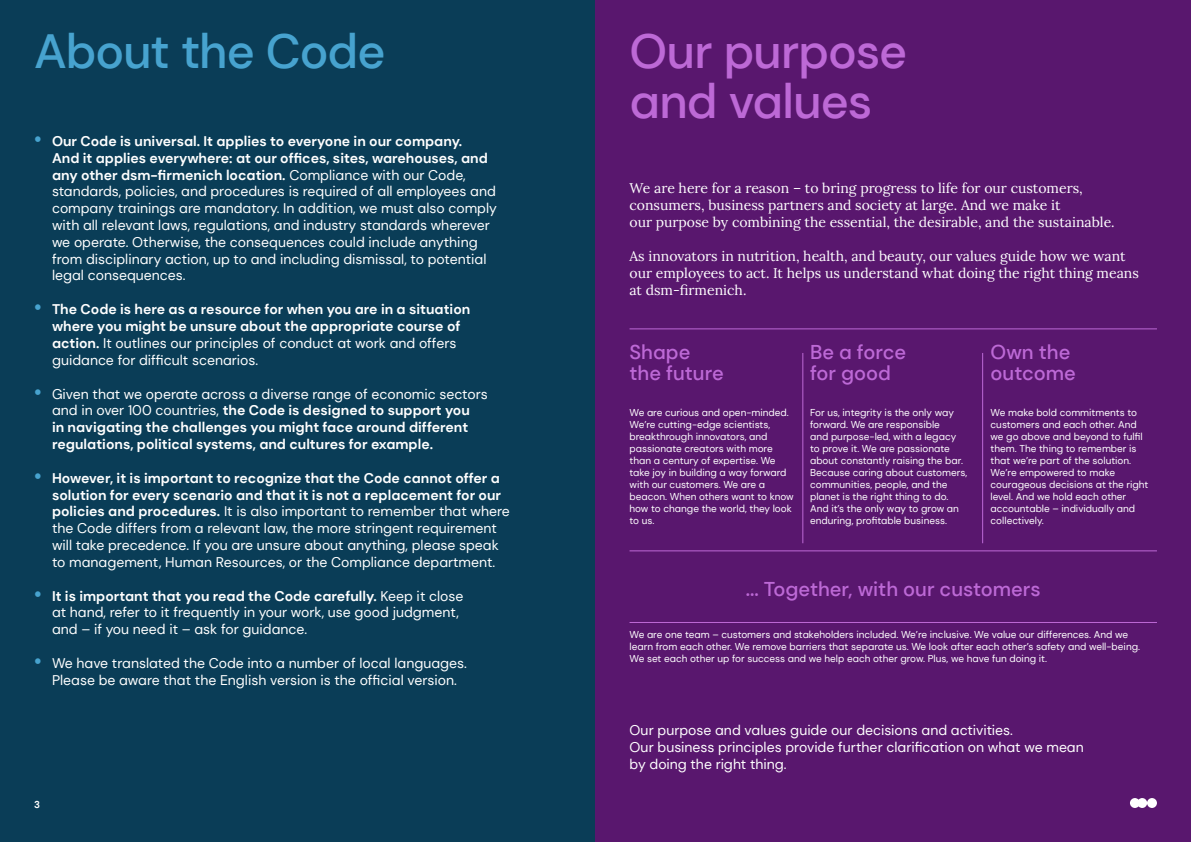
<style>
.page{position:relative;width:1191px;height:842px;background:#fff}
.page>*{position:absolute;margin:0;border:0;box-sizing:border-box;transform-origin:0 0}
.t1{font:500 48px/50px "DM Sans";letter-spacing:-.02em;color:#bd69d6}
.t2{font:500 48px "DM Sans";letter-spacing:-.02em;color:#47a3cf}
.t3{font:500 20px/21px "DM Sans";color:#bd69d6}
.t4{font:14px/16.8px "DM Sans";color:#fff}
.t5{font:700 14px/16.8px "DM Sans";color:#fff}
.t6{font:14px/17px "Lora";color:#fff}
.t7{font:10px/12px "DM Sans";color:#fff}
.t8{font:700 10px "DM Sans";color:#fff}
.s1{font-weight:700;font-size:20px;color:#47a3cf}
.s2{font-weight:700}
.s3{font-size:20px;color:#47a3cf}
.s4{font-weight:400}
</style>
<div class="page">
<div style="left:0;top:0;width:595px;height:842px;background:#0a3d57"></div>
<div style="left:595px;top:0;width:596px;height:842px;background:#59176e"></div>
<hr style="left:802px;top:353px;width:1px;height:190px;background:#bd69d6">
<hr style="left:982px;top:353px;width:1px;height:190px;background:#bd69d6">
<hr style="left:629px;top:550px;width:528px;height:1px;background:#bd69d6">
<hr style="left:629px;top:328px;width:528px;height:1px;background:#bd69d6">
<hr style="left:629px;top:622px;width:528px;height:1px;background:#bd69d6">
<svg style="left:1130px;top:798px;width:27px;height:10px"></svg>
<h1 class="t2" style="left:34px;top:21px;width:353px">About the Code</h1>
<p class="t4" style="left:52px;top:133px;width:446px;text-indent:-18px"><span class="s1">•</span> <span class="s2">Our Code is universal. It applies to everyone in our company.<br>And it applies everywhere: at our offices, sites, warehouses, and any other dsm-firmenich location.</span> Compliance with our Code, standards, policies, and procedures is required of all employees and company trainings are mandatory. In addition, we must also comply with all relevant laws, regulations, and industry standards wherever we operate. Otherwise, the consequences could include anything from disciplinary action, up to and including dismissal, to potential legal consequences.</p>
<p class="t5" style="left:52px;top:301px;width:420px;text-indent:-18px"><span class="s3">•</span> The Code is here as a resource for when you are in a situation where you might be unsure about the appropriate course of action. <span class="s4">It outlines our principles of conduct at work and offers guidance for difficult scenarios.</span></p>
<p class="t5" style="left:52px;top:385px;width:437px;text-indent:-18px"><span class="s3">•</span> <span class="s4">Given that we operate across a diverse range of economic sectors and in over 100 countries,</span> the Code is designed to support you<br>in navigating the challenges you might face around different regulations, political systems, and cultures for example.</p>
<p class="t4" style="left:52px;top:469px;width:459px;text-indent:-18px"><span class="s1">•</span> <span class="s2">However, it is important to recognize that the Code cannot offer a solution for every scenario and that it is not a replacement for our policies and procedures.</span> It is also important to remember that where the Code differs from a relevant law, the more stringent requirement will take precedence. If you are unsure about anything, please speak to management, Human Resources, or the Compliance department.</p>
<p class="t4" style="left:52px;top:587px;width:413px;text-indent:-18px"><span class="s1">•</span> <span class="s2">It is important that you read the Code carefully.</span> Keep it close at hand, refer to it frequently in your work, use good judgment, and – if you need it – ask for guidance.</p>
<p class="t4" style="left:34px;top:655px;width:434px;text-align:center"><span class="s1">•</span> We have translated the Code into a number of local languages.<br>Please be aware that the English version is the official version.</p>
<p class="t8" style="left:34px;top:798px;width:7px">3</p>
<h1 class="t1" style="left:629px;top:26px;width:279px">Our purpose and values</h1>
<p class="t6" style="left:629px;top:178px;width:487px">We are here for a reason – to bring progress to life for our customers, consumers, business partners and society at large. And we make it<br>our purpose by combining the essential, the desirable, and the sustainable.</p>
<p class="t6" style="left:629px;top:246px;width:511px">As innovators in nutrition, health, and beauty, our values guide how we want our employees to act. It helps us understand what doing the right thing means at dsm-firmenich.</p>
<h2 class="t3" style="left:629px;top:341px;width:96px">Shape the future</h2>
<p class="t7" style="left:629px;top:407px;width:166px">We are curious and open-minded.<br>We’re cutting-edge scientists, breakthrough innovators, and passionate creators with more than a century of expertise. We take joy in building a way forward with our customers. We are a beacon. When others want to know how to change the world, they look to us.</p>
<h2 class="t3" style="left:810px;top:341px;width:98px">Be a force for good</h2>
<p class="t7" style="left:810px;top:407px;width:159px">For us, integrity is the only way forward. We are responsible<br>and purpose-led, with a legacy to prove it. We are passionate about constantly raising the bar.<br>Because caring about customers, communities, people, and the planet is the right thing to do.<br>And it’s the only way to grow an enduring, profitable business.</p>
<h2 class="t3" style="left:990px;top:341px;width:87px">Own the outcome</h2>
<p class="t7" style="left:990px;top:407px;width:159px">We make bold commitments to customers and each other. And we go above and beyond to fulfil them. The thing to remember is that we’re part of the solution.<br>We’re empowered to make courageous decisions at the right level. And we hold each other accountable – individually and collectively.</p>
<h2 class="t3" style="left:746px;top:578px;width:296px">... Together, with our customers</h2>
<p class="t7" style="left:629px;top:628px;width:512px">We are one team – customers and stakeholders included. We’re inclusive. We value our differences. And we learn from each other. We remove barriers that separate us. We look after each other’s safety and well-being.<br>We set each other up for success and we help each other grow. Plus, we have fun doing it.</p>
<p class="t4" style="left:629px;top:722px;width:456px">Our purpose and values guide our decisions and activities.<br>Our business principles provide further clarification on what we mean by doing the right thing.</p>
</div>
